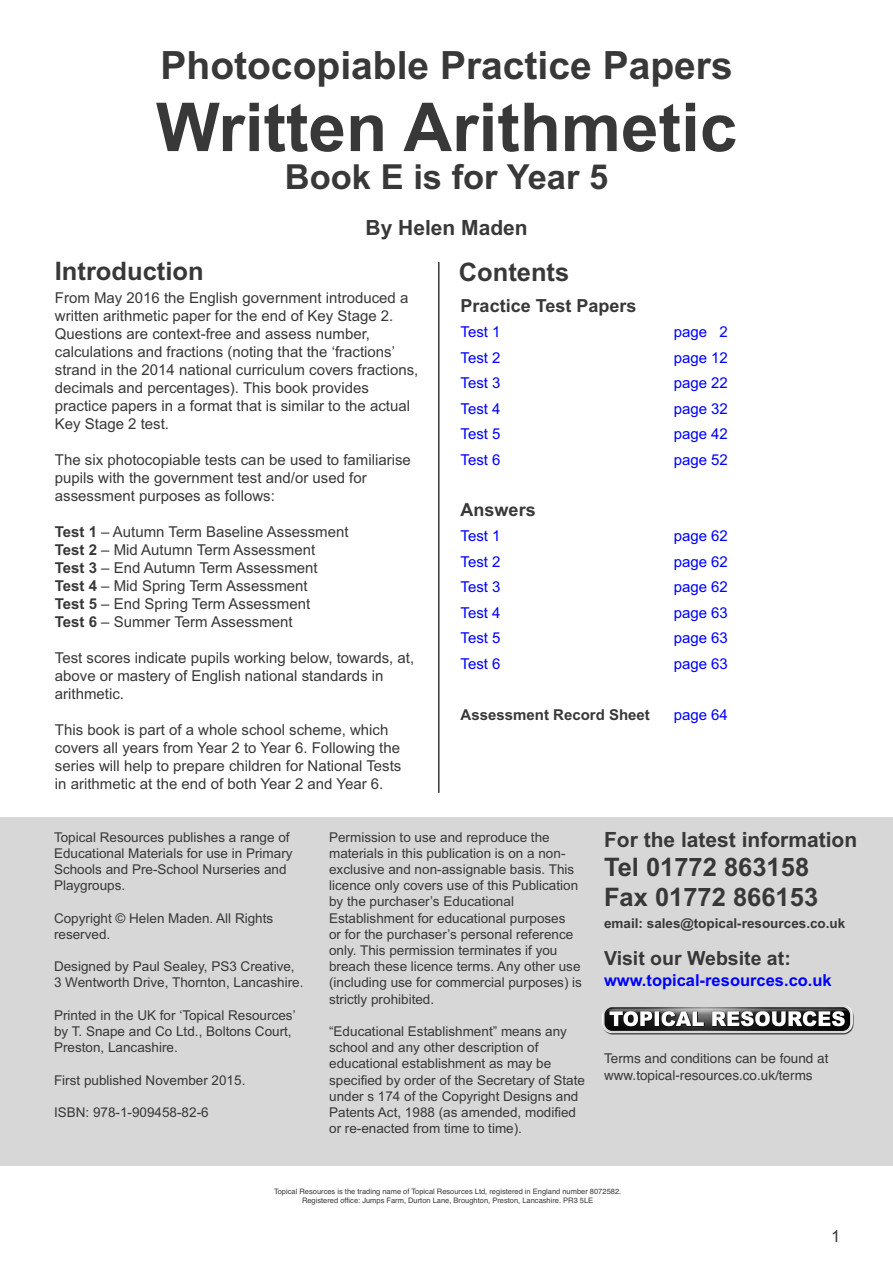
<style>
.page{position:relative;width:893px;height:1263px;background:#fff}
.page>*{position:absolute;margin:0;border:0;box-sizing:border-box;transform-origin:0 0}
.t1{font:700 67.5px "Arial";color:#393839}
.t2{font:700 39px "Arial";color:#393839}
.t3{font:700 34.5px "Arial";color:#393839}
.t4{font:700 25.5px/30.6px "Arial";color:#393839}
.t5{font:700 21px "Arial";color:#393839}
.t6{font:700 19.5px "Arial";color:#393839}
.t7{font:700 18px "Arial";color:#393839}
.t8{font:700 16.5px "Arial";color:#00f}
.t9{font:16.5px "Arial";color:#393839}
.t10{font:15px/18px "Arial";color:#393839}
.t11{font:15px "Arial";color:#00f}
.t12{font:700 15px "Arial";color:#393839}
.t13{font:13.5px/16.2px "Arial";color:#393839}
.t14{font:13.5px/16.2px "Helvetica";color:#393839}
.t15{font:700 13.5px "Arial";color:#393839}
.t16{font:7.5px/9px "Helvetica";color:#393839;text-align:center}
.s1{font-weight:700}
</style>
<div class="page">
<div style="left:0;top:817px;width:893px;height:348px;background:#d7d7d7"></div>
<hr style="left:438px;top:262px;width:1px;height:531px;background:#393839">
<img style="left:602px;top:1005px;width:252px;height:30px">
<h2 class="t2" style="left:161px;top:42px;width:574px">Photocopiable Practice Papers</h2>
<h1 class="t1" style="left:156px;top:88px;width:583px">Written Arithmetic</h1>
<h3 class="t3" style="left:285px;top:157px;width:325px">Book E is for Year 5</h3>
<h3 class="t5" style="left:365px;top:216px;width:164px">By Helen Maden</h3>
<h3 class="t4" style="left:55px;top:256px;width:150px">Introduction</h3>
<p class="t10" style="left:55px;top:289px;width:365px">From May 2016 the English government introduced a written arithmetic paper for the end of Key Stage 2.<br>Questions are context-free and assess number, calculations and fractions (noting that the ‘fractions’ strand in the 2014 national curriculum covers fractions, decimals and percentages). This book provides practice papers in a format that is similar to the actual Key Stage 2 test.</p>
<p class="t10" style="left:55px;top:451px;width:358px">The six photocopiable tests can be used to familiarise pupils with the government test and/or used for assessment purposes as follows:</p>
<p class="t10" style="left:55px;top:523px;width:295px"><span class="s1">Test 1</span> – Autumn Term Baseline Assessment <span class="s1">Test 2</span> – Mid Autumn Term Assessment <span class="s1">Test 3</span> – End Autumn Term Assessment <span class="s1">Test 4</span> – Mid Spring Term Assessment<br><span class="s1">Test 5</span> – End Spring Term Assessment<br><span class="s1">Test 6</span> – Summer Term Assessment</p>
<p class="t10" style="left:55px;top:649px;width:361px">Test scores indicate pupils working below, towards, at, above or mastery of English national standards in arithmetic.</p>
<p class="t10" style="left:55px;top:721px;width:348px">This book is part of a whole school scheme, which covers all years from Year 2 to Year 6. Following the series will help to prepare children for National Tests in arithmetic at the end of both Year 2 and Year 6.</p>
<h3 class="t4" style="left:459px;top:257px;width:112px">Contents</h3>
<h3 class="t7" style="left:461px;top:295px;width:177px">Practice Test Papers</h3>
<p class="t11" style="left:461px;top:323px;width:42px">Test 1</p>
<p class="t11" style="left:674px;top:323px;width:56px">page 2</p>
<p class="t11" style="left:461px;top:349px;width:42px">Test 2</p>
<p class="t11" style="left:674px;top:349px;width:56px">page 12</p>
<p class="t11" style="left:461px;top:374px;width:42px">Test 3</p>
<p class="t11" style="left:674px;top:374px;width:56px">page 22</p>
<p class="t11" style="left:461px;top:400px;width:42px">Test 4</p>
<p class="t11" style="left:674px;top:400px;width:56px">page 32</p>
<p class="t11" style="left:461px;top:425px;width:42px">Test 5</p>
<p class="t11" style="left:674px;top:425px;width:56px">page 42</p>
<p class="t11" style="left:461px;top:451px;width:42px">Test 6</p>
<p class="t11" style="left:674px;top:451px;width:56px">page 52</p>
<h3 class="t7" style="left:461px;top:499px;width:77px">Answers</h3>
<p class="t11" style="left:461px;top:527px;width:42px">Test 1</p>
<p class="t11" style="left:674px;top:527px;width:56px">page 62</p>
<p class="t11" style="left:461px;top:553px;width:42px">Test 2</p>
<p class="t11" style="left:674px;top:553px;width:56px">page 62</p>
<p class="t11" style="left:461px;top:578px;width:42px">Test 3</p>
<p class="t11" style="left:674px;top:578px;width:56px">page 62</p>
<p class="t11" style="left:461px;top:604px;width:42px">Test 4</p>
<p class="t11" style="left:674px;top:604px;width:56px">page 63</p>
<p class="t11" style="left:461px;top:629px;width:42px">Test 5</p>
<p class="t11" style="left:674px;top:629px;width:56px">page 63</p>
<p class="t11" style="left:461px;top:655px;width:42px">Test 6</p>
<p class="t11" style="left:674px;top:655px;width:56px">page 63</p>
<p class="t12" style="left:461px;top:706px;width:191px">Assessment Record Sheet</p>
<p class="t11" style="left:674px;top:706px;width:56px">page 64</p>
<p class="t13" style="left:54px;top:829px;width:240px">Topical Resources publishes a range of<br>Educational Materials for use in Primary<br>Schools and Pre-School Nurseries and<br>Playgroups.</p>
<p class="t13" style="left:54px;top:910px;width:221px">Copyright © Helen Maden. All Rights reserved.</p>
<p class="t13" style="left:54px;top:958px;width:251px">Designed by Paul Sealey, PS3 Creative,<br>3 Wentworth Drive, Thornton, Lancashire.</p>
<p class="t13" style="left:54px;top:1007px;width:243px">Printed in the UK for ‘Topical Resources’ by T. Snape and Co Ltd., Boltons Court,<br>Preston, Lancashire.</p>
<p class="t13" style="left:54px;top:1072px;width:193px">First published November 2015.</p>
<p class="t13" style="left:54px;top:1104px;width:156px">ISBN: 978-1-909458-82-6</p>
<p class="t13" style="left:329px;top:829px;width:254px">Permission to use and reproduce the materials in this publication is on a non&shy;exclusive and non-assignable basis. This licence only covers use of this Publication by the purchaser’s Educational Establishment for educational purposes<br>or for the purchaser’s personal reference only. This permission terminates if you breach these licence terms. Any other use (including use for commercial purposes) is strictly prohibited.</p>
<p class="t13" style="left:329px;top:1023px;width:257px">“Educational Establishment” means any school and any other description of educational establishment as may be specified by order of the Secretary of State under s 174 of the Copyright Designs and Patents Act, 1988 (as amended, modified or re-enacted from time to time).</p>
<h3 class="t5" style="left:604px;top:827px;width:255px">For the latest information</h3>
<h3 class="t4" style="left:604px;top:851px;width:216px">Tel 01772 863158<br>Fax 01772 866153</h3>
<p class="t15" style="left:604px;top:915px;width:243px">email: sales@topical-resources.co.uk</p>
<h3 class="t6" style="left:604px;top:947px;width:188px">Visit our Website at:</h3>
<p class="t8" style="left:604px;top:971px;width:229px">www.topical-resources.co.uk</p>
<p class="t14" style="left:604px;top:1050px;width:226px">Terms and conditions can be found at www.topical-resources.co.uk/terms</p>
<p class="t16" style="left:274px;top:1187px;width:349px">Topical Resources is the trading name of Topical Resources Ltd, registered in England number 8072582.<br>Registered office: Jumps Farm, Durton Lane, Broughton, Preston, Lancashire. PR3 5LE</p>
<p class="t9" style="left:831px;top:1226px;width:11px">1</p>
</div>
